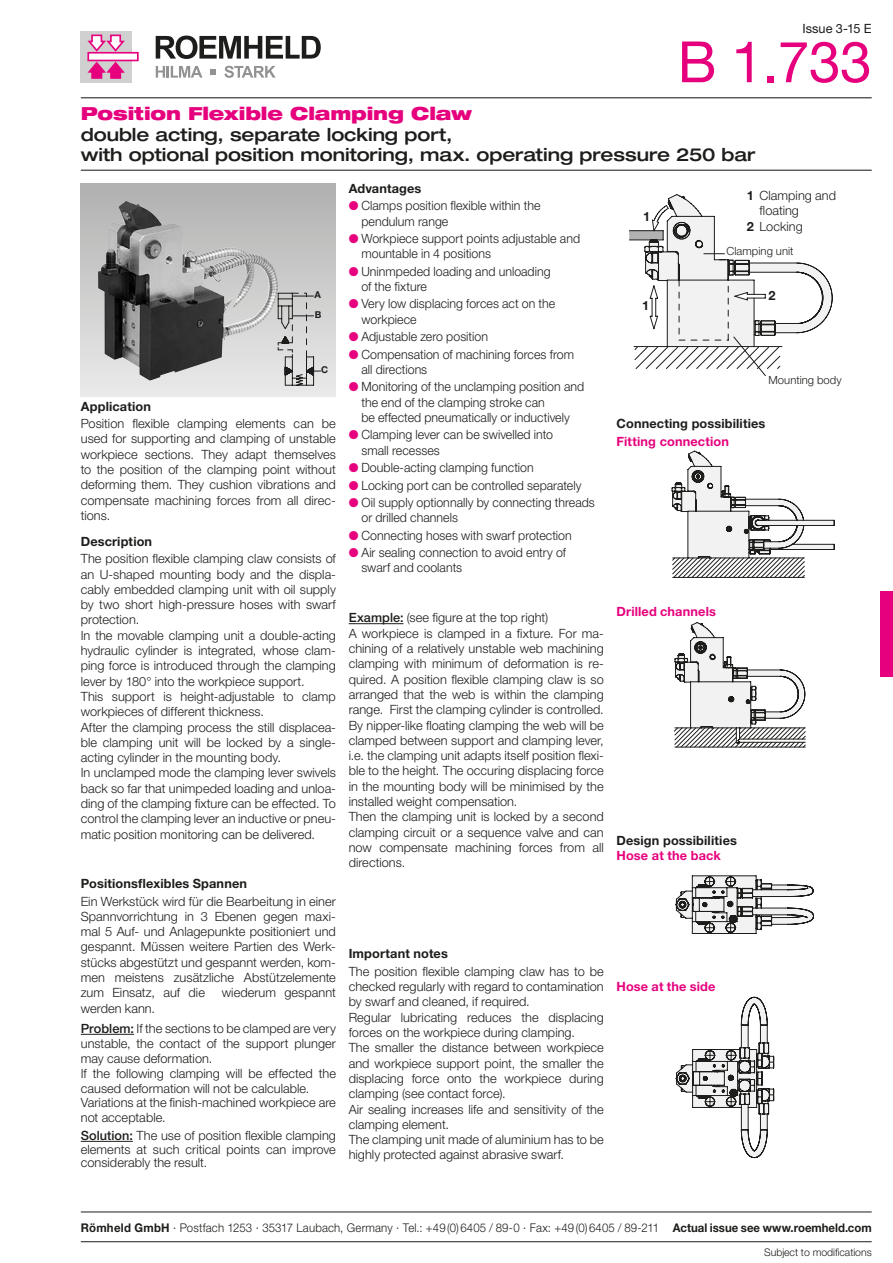
<style>
.page{position:relative;width:893px;height:1263px;background:#fff}
.page>*{position:absolute;margin:0;border:0;box-sizing:border-box;transform-origin:0 0}
.t1{font:57px "Helvetica Neue";color:#e6007d}
.t2{font:500 expanded 18px/20.2px "Helvetica Neue";letter-spacing:-.005em;color:#1d1d1b}
.t3{font:900 expanded 18px "Helvetica Neue";letter-spacing:-.005em;color:#e6007d}
.t4{font:300 12.75px/15.3px "Helvetica Neue";letter-spacing:.005em;color:#1d1d1b}
.t5{font:700 12.75px "Helvetica Neue";letter-spacing:.01em;color:#1d1d1b}
.t6{font:700 12.75px "Helvetica Neue";letter-spacing:.01em;color:#e6007d}
.t7{font:12.75px "Helvetica Neue";color:#1d1d1b}
.t8{font:300 12px "Helvetica Neue";letter-spacing:.01em;color:#1d1d1b;scale:.95 1}
.t9{font:300 11.25px "Helvetica Neue";letter-spacing:.005em;color:#1d1d1b}
.t10{font:300 10.5px "Helvetica Neue";letter-spacing:-.005em;color:#1d1d1b}
.t11{font:700 9.45px/20.1px "Helvetica Neue";color:#1d1d1b}
.s1{font-weight:500}
.s2{color:#e6007d}
.s3{font-weight:700}
</style>
<div class="page">
<div style="left:81px;top:31px;width:51px;height:51px;background:#d0d0d0"></div>
<svg style="left:87px;top:52px;width:52px;height:9px"></svg>
<svg style="left:87px;top:34px;width:40px;height:19px"></svg>
<svg style="left:87px;top:60px;width:40px;height:19px"></svg>
<svg style="left:156px;top:36px;width:165px;height:23px"></svg>
<svg style="left:156px;top:66px;width:46px;height:12px"></svg>
<svg style="left:224px;top:66px;width:52px;height:12px"></svg>
<svg style="left:210px;top:69px;width:6px;height:6px"></svg>
<hr style="left:81px;top:170px;width:791px;height:1px;background:#1d1d1b">
<hr style="left:81px;top:97px;width:791px;height:1px;background:#1d1d1b">
<div style="left:81px;top:184px;width:255px;height:212px;background:linear-gradient(to bottom,#b0b0b0,#eaeaea)"></div>
<img style="left:98px;top:201px;width:180px;height:180px">
<svg style="left:278px;top:293px;width:43px;height:93px;background:#bebebd"></svg>
<hr style="left:81px;top:1034px;width:53px;height:1px;background:#1d1d1b">
<hr style="left:81px;top:1141px;width:52px;height:1px;background:#1d1d1b">
<hr style="left:349px;top:623px;width:54px;height:1px;background:#1d1d1b">
<svg style="left:675px;top:875px;width:139px;height:59px"></svg>
<svg style="left:676px;top:997px;width:98px;height:161px"></svg>
<svg style="left:629px;top:194px;width:204px;height:182px"></svg>
<svg style="left:672px;top:451px;width:163px;height:127px"></svg>
<svg style="left:674px;top:622px;width:132px;height:125px"></svg>
<div style="left:880px;top:591px;width:13px;height:85px;background:#e6007d"></div>
<hr style="left:81px;top:1241px;width:791px;height:1px;background:#1d1d1b">
<hr style="left:81px;top:1212px;width:791px;height:1px;background:#1d1d1b">
<p class="t7" style="left:802px;top:21px;width:71px">Issue 3-15 E</p>
<h1 class="t1" style="left:678px;top:28px;width:196px">B 1.733</h1>
<h2 class="t3" style="left:81px;top:102px;width:393px">Position Flexible Clamping Claw</h2>
<h2 class="t2" style="left:81px;top:124px;width:676px">double acting, separate locking port,<br>with optional position monitoring, max. operating pressure 250 bar</h2>
<p class="t11" style="left:315px;top:284px;width:8px">A<br>B</p>
<p class="t11" style="left:321px;top:360px;width:9px">C</p>
<p class="t5" style="left:81px;top:398px;width:72px">Application</p>
<p class="t4" style="left:81px;top:416px;width:257px;text-align:justify">Position flexible clamping elements can be used for supporting and clamping of unstable workpiece sections. They adapt themselves to the position of the clamping point without deforming them. They cushion vibrations and compensate machining forces from all direc&shy;tions.</p>
<p class="t5" style="left:81px;top:533px;width:73px">Description</p>
<p class="t4" style="left:81px;top:551px;width:257px">The position flexible clamping claw consists of an U-shaped mounting body and the displa&shy;cably embedded clamping unit with oil supply by two short high-pressure hoses with swarf protection.<br>In the movable clamping unit a double-acting hydraulic cylinder is integrated, whose clam&shy;ping force is introduced through the clamping lever by 180° into the workpiece support.<br>This support is height-adjustable to clamp workpieces of different thickness.<br>After the clamping process the still displacea&shy;ble clamping unit will be locked by a single&shy;acting cylinder in the mounting body.<br>In unclamped mode the clamping lever swivels back so far that unimpeded loading and unloa&shy;ding of the clamping fixture can be effected. To control the clamping lever an inductive or pneu&shy;matic position monitoring can be delivered.</p>
<p class="t5" style="left:81px;top:876px;width:168px">Positionsflexibles Spannen</p>
<p class="t4" style="left:81px;top:893px;width:257px;text-align:justify">Ein Werkstück wird für die Bearbeitung in einer Spannvorrichtung in 3 Ebenen gegen maxi&shy;mal 5 Auf- und Anlagepunkte positioniert und gespannt. Müssen weitere Partien des Werk&shy;stücks abgestützt und gespannt werden, kom&shy;men meistens zusätzliche Abstützelemente zum Einsatz, auf die</p>
<p class="t4" style="left:222px;top:985px;width:116px">wiederum gespannt</p>
<p class="t4" style="left:81px;top:998px;width:257px;line-height:20.4px">werden kann.<br><span class="s1">Problem:</span> If the sections to be clamped are very</p>
<p class="t4" style="left:81px;top:1036px;width:257px;line-height:14.9px">unstable, the contact of the support plunger may cause deformation.<br>If the following clamping will be effected the caused deformation will not be calculable.<br>Variations at the finish-machined workpiece are not acceptable.</p>
<p class="t4" style="left:81px;top:1128px;width:257px;line-height:13.5px;text-align:justify"><span class="s1">Solution:</span> The use of position flexible clamping elements at such critical points can improve considerably the result.</p>
<p class="t5" style="left:349px;top:180px;width:74px">Advantages</p>
<p class="t4" style="left:361px;top:198px;width:181px;text-indent:-13px"><span class="s2">●</span> Clamps position flexible within the pendulum range</p>
<p class="t4" style="left:361px;top:230px;width:220px;text-indent:-13px"><span class="s2">●</span> Workpiece support points adjustable and mountable in 4 positions</p>
<p class="t4" style="left:361px;top:263px;width:191px;text-indent:-13px"><span class="s2">●</span> Uninmpeded loading and unloading of the fixture</p>
<p class="t4" style="left:361px;top:296px;width:195px;text-indent:-13px"><span class="s2">●</span> Very low displacing forces act on the workpiece</p>
<p class="t4" style="left:349px;top:329px;width:141px"><span class="s2">●</span> Adjustable zero position</p>
<p class="t4" style="left:361px;top:346px;width:214px;text-indent:-13px"><span class="s2">●</span> Compensation of machining forces from all directions</p>
<p class="t4" style="left:361px;top:379px;width:224px;text-indent:-13px"><span class="s2">●</span> Monitoring of the unclamping position and the end of the clamping stroke can<br>be effected pneumatically or inductively</p>
<p class="t4" style="left:361px;top:427px;width:193px;text-indent:-13px"><span class="s2">●</span> Clamping lever can be swivelled into small recesses</p>
<p class="t4" style="left:349px;top:460px;width:187px"><span class="s2">●</span> Double-acting clamping function</p>
<p class="t4" style="left:349px;top:477px;width:234px"><span class="s2">●</span> Locking port can be controlled separately</p>
<p class="t4" style="left:361px;top:494px;width:235px;text-indent:-13px"><span class="s2">●</span> Oil supply optionnally by connecting threads or drilled channels</p>
<p class="t4" style="left:349px;top:527px;width:225px"><span class="s2">●</span> Connecting hoses with swarf protection</p>
<p class="t4" style="left:361px;top:545px;width:206px;text-indent:-13px"><span class="s2">●</span> Air sealing connection to avoid entry of swarf and coolants</p>
<p class="t4" style="left:349px;top:610px;width:257px"><span class="s1">Example:</span> (see figure at the top right)<br>A workpiece is clamped in a fixture. For ma&shy;chining of a relatively unstable web machining clamping with minimum of deformation is re&shy;quired. A position flexible clamping claw is so arranged that the web is within the clamping range. First the clamping cylinder is controlled.<br>By nipper-like floating clamping the web will be clamped between support and clamping lever, i.e. the clamping unit adapts itself position flexi&shy;ble to the height. The occuring displacing force in the mounting body will be minimised by the installed weight compensation.<br>Then the clamping unit is locked by a second clamping circuit or a sequence valve and can now compensate machining forces from all directions.</p>
<p class="t5" style="left:349px;top:946px;width:101px">Important notes</p>
<p class="t4" style="left:349px;top:963px;width:257px">The position flexible clamping claw has to be checked regularly with regard to contamination by swarf and cleaned, if required.<br>Regular lubricating reduces the displacing forces on the workpiece during clamping.<br>The smaller the distance between workpiece and workpiece support point, the smaller the displacing force onto the workpiece during clamping (see contact force).<br>Air sealing increases life and sensitivity of the clamping element.<br>The clamping unit made of aluminium has to be highly protected against abrasive swarf.</p>
<p class="t5" style="left:643px;top:209px;width:9px">1</p>
<p class="t5" style="left:642px;top:297px;width:9px">1</p>
<p class="t4" style="left:747px;top:188px;width:91px"><span class="s3">1</span> Clamping and</p>
<p class="t4" style="left:759px;top:203px;width:41px">floating</p>
<p class="t4" style="left:747px;top:218px;width:58px"><span class="s3">2</span> Locking</p>
<p class="t9" style="left:726px;top:244px;width:69px">Clamping unit</p>
<p class="t5" style="left:768px;top:288px;width:9px">2</p>
<p class="t9" style="left:768px;top:373px;width:75px">Mounting body</p>
<p class="t5" style="left:617px;top:415px;width:150px">Connecting possibilities</p>
<p class="t6" style="left:617px;top:434px;width:114px">Fitting connection</p>
<p class="t6" style="left:617px;top:603px;width:101px">Drilled channels</p>
<p class="t5" style="left:617px;top:833px;width:122px">Design possibilities</p>
<p class="t6" style="left:617px;top:848px;width:106px">Hose at the back</p>
<p class="t6" style="left:617px;top:978px;width:100px">Hose at the side</p>
<p class="t8" style="left:81px;top:1220px;width:834px"><span class="s3">Römheld GmbH</span> · Postfach 1253 · 35317 Laubach, Germany · Tel.: +49(0)6405 / 89-0 · Fax: +49(0)6405 / 89-211 <span class="s3">Actual issue see www.roemheld.com</span></p>
<p class="t10" style="left:764px;top:1245px;width:109px">Subject to modifications</p>
</div>
